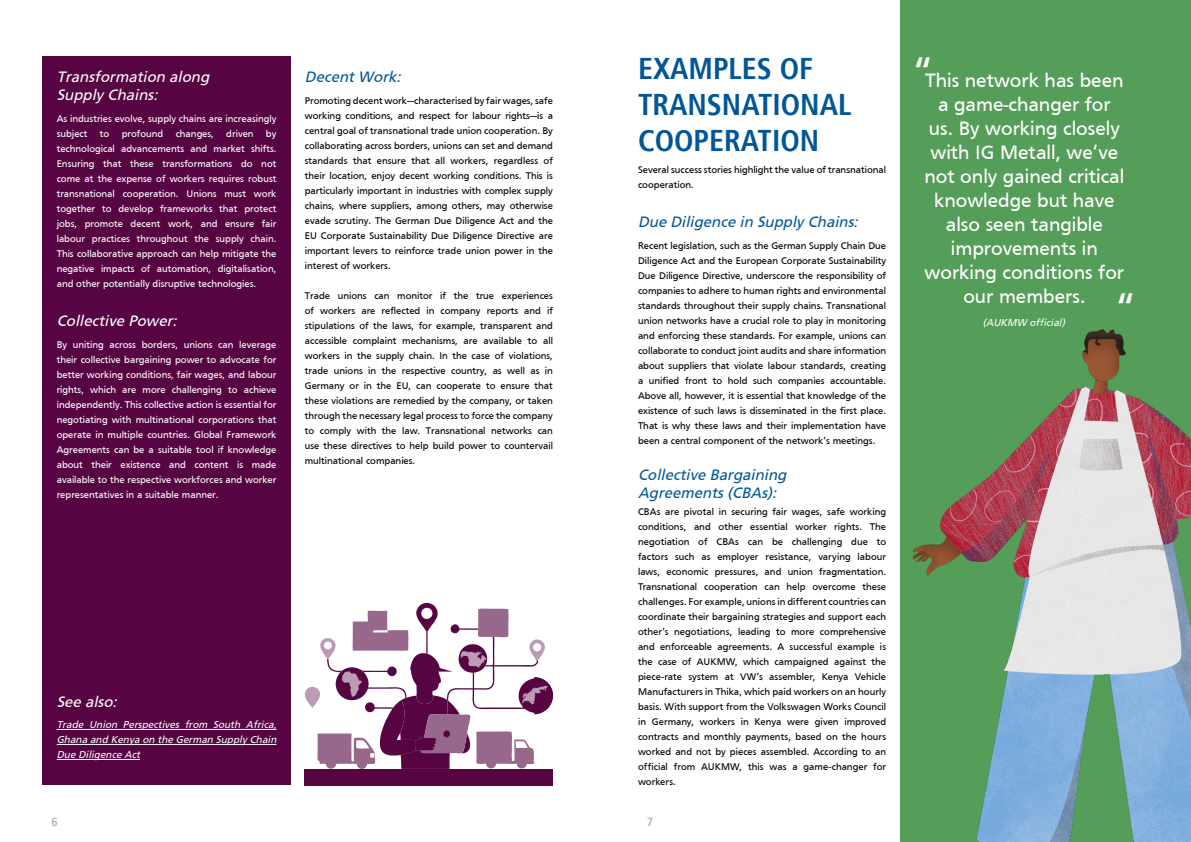
<style>
.page{position:relative;width:1191px;height:842px;background:#fff}
.page>*{position:absolute;margin:0;border:0;box-sizing:border-box;transform-origin:0 0}
.t1{font:40px "Frutiger";color:#fff}
.t2{font:700 condensed 30px/36px "Frutiger";color:#005697}
.t3{font:20px/24px "Frutiger";color:#fff;text-align:center}
.t4{font:italic 15px/18px "Frutiger FC";color:#005697}
.t5{font:italic 15px/18px "Frutiger FC";color:#fff}
.t6{font:700 condensed 12px "Frutiger";color:#adb5bd}
.t7{font:10px/15px "Frutiger";color:#000;text-align:justify}
.t8{font:10px/15px "Frutiger";color:#fff;text-align:justify}
.t9{font:italic 10px/15px "Frutiger FC";color:#fff;text-align:justify}
</style>
<div class="page">
<div style="left:900px;top:0;width:291px;height:842px;background:#559e59"></div>
<div style="left:43px;top:57px;width:248px;height:728px;background:#570542"></div>
<img style="left:913px;top:329px;width:278px;height:513px">
<hr style="left:57px;top:729px;width:219px;height:1px;background:#fff">
<hr style="left:57px;top:744px;width:219px;height:1px;background:#fff">
<hr style="left:57px;top:759px;width:83px;height:1px;background:#fff">
<svg style="left:304px;top:603px;width:249px;height:166px"></svg>
<div style="left:305px;top:769px;width:248px;height:16px;background:#570542"></div>
<h3 class="t5" style="left:57px;top:68px;width:154px">Transformation along<br>Supply Chains:</h3>
<p class="t8" style="left:57px;top:111px;width:221px">As industries evolve, supply chains are increasingly subject to profound changes, driven by technological advancements and market shifts.<br>Ensuring that these transformations do not come at the expense of workers requires robust transnational cooperation. Unions must work together to develop frameworks that protect jobs, promote decent work, and ensure fair labour practices throughout the supply chain.<br>This collaborative approach can help mitigate the negative impacts of automation, digitalisation, and other potentially disruptive technologies.</p>
<h3 class="t5" style="left:57px;top:312px;width:122px">Collective Power:</h3>
<p class="t8" style="left:57px;top:337px;width:221px">By uniting across borders, unions can leverage their collective bargaining power to advocate for better working conditions, fair wages, and labour rights, which are more challenging to achieve independently. This collective action is essential for negotiating with multinational corporations that operate in multiple countries. Global Framework Agreements can be a suitable tool if knowledge about their existence and content is made available to the respective workforces and worker representatives in a suitable manner.</p>
<h3 class="t4" style="left:305px;top:68px;width:97px">Decent Work:</h3>
<p class="t7" style="left:305px;top:93px;width:250px">Promoting decent work—characterised by fair wages, safe working conditions, and respect for labour rights—is a central goal of transnational trade union cooperation. By collaborating across borders, unions can set and demand standards that ensure that all workers, regardless of their location, enjoy decent working conditions. This is particularly important in industries with complex supply chains, where suppliers, among others, may otherwise evade scrutiny. The German Due Diligence Act and the EU Corporate Sustainability Due Diligence Directive are important levers to reinforce trade union power in the interest of workers.</p>
<p class="t7" style="left:305px;top:288px;width:250px">Trade unions can monitor if the true experiences of workers are reflected in company reports and if stipulations of the laws, for example, transparent and accessible complaint mechanisms, are available to all workers in the supply chain. In the case of violations, trade unions in the respective country, as well as in Germany or in the EU, can cooperate to ensure that these violations are remedied by the company, or taken through the necessary legal process to force the company to comply with the law. Transnational networks can use these directives to help build power to countervail multinational companies.</p>
<h3 class="t5" style="left:57px;top:692px;width:62px">See also:</h3>
<p class="t9" style="left:57px;top:717px;width:221px">Trade Union Perspectives from South Africa, Ghana and Kenya on the German Supply Chain Due Diligence Act</p>
<h2 class="t2" style="left:638px;top:51px;width:215px">EXAMPLES OF<br>TRANSNATIONAL<br>COOPERATION</h2>
<p class="t7" style="left:638px;top:162px;width:250px">Several success stories highlight the value of transnational cooperation.</p>
<h3 class="t4" style="left:638px;top:213px;width:221px">Due Diligence in Supply Chains:</h3>
<p class="t7" style="left:638px;top:238px;width:250px">Recent legislation, such as the German Supply Chain Due Diligence Act and the European Corporate Sustainability Due Diligence Directive, underscore the responsibility of companies to adhere to human rights and environmental standards throughout their supply chains. Transnational union networks have a crucial role to play in monitoring and enforcing these standards. For example, unions can collaborate to conduct joint audits and share information about suppliers that violate labour standards, creating a unified front to hold such companies accountable.<br>Above all, however, it is essential that knowledge of the existence of such laws is disseminated in the first place.<br>That is why these laws and their implementation have been a central component of the network’s meetings.</p>
<h3 class="t4" style="left:638px;top:465px;width:150px">Collective Bargaining<br>Agreements (CBAs):</h3>
<p class="t7" style="left:638px;top:504px;width:250px">CBAs are pivotal in securing fair wages, safe working conditions, and other essential worker rights. The negotiation of CBAs can be challenging due to factors such as employer resistance, varying labour laws, economic pressures, and union fragmentation.<br>Transnational cooperation can help overcome these challenges. For example, unions in different countries can coordinate their bargaining strategies and support each other’s negotiations, leading to more comprehensive and enforceable agreements. A successful example is the case of AUKMW, which campaigned against the piece-rate system at VW’s assembler, Kenya Vehicle Manufacturers in Thika, which paid workers on an hourly basis. With support from the Volkswagen Works Council in Germany, workers in Kenya were given improved contracts and monthly payments, based on the hours worked and not by pieces assembled. According to an official from AUKMW, this was a game-changer for workers.</p>
<p class="t6" style="left:51px;top:814px;width:8px">6</p>
<p class="t6" style="left:647px;top:814px;width:8px">7</p>
<h1 class="t1" style="left:913px;top:50px;width:20px">“</h1>
<h3 class="t3" style="left:924px;top:68px;width:201px">This network has been a game-changer for us. By working closely with IG Metall, we’ve not only gained critical knowledge but have also seen tangible improvements in working conditions for our members.</h3>
<h1 class="t1" style="left:1116px;top:286px;width:20px">“</h1>
<p class="t9" style="left:982px;top:315px;width:84px">(AUKMW official)</p>
</div>
